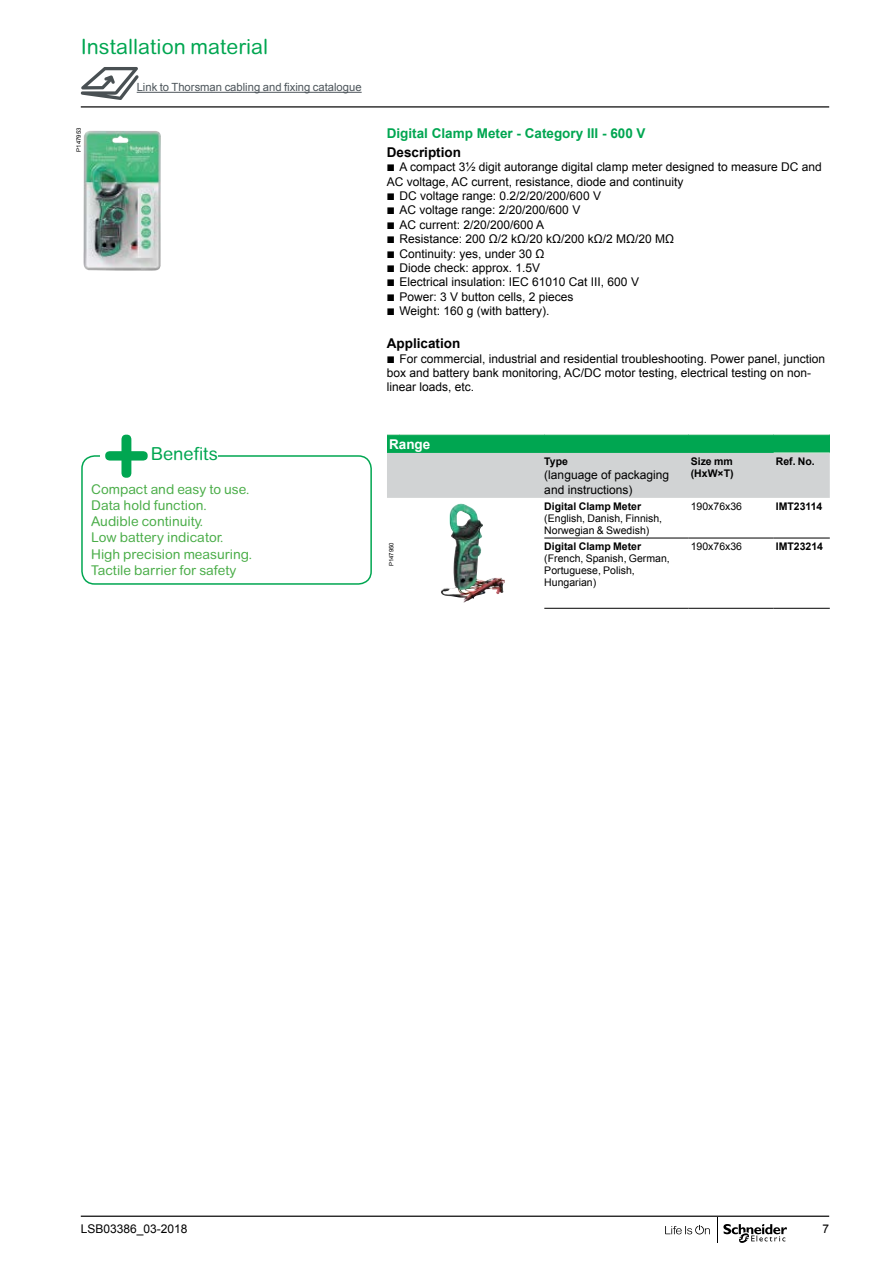
<style>
.page{position:relative;width:893px;height:1263px;background:#fff}
.page>*{position:absolute;margin:0;border:0;box-sizing:border-box;transform-origin:0 0}
.t1{font:21px "Arial Rounded MT Pro";color:#00a651}
.t2{font:18px "Arial Rounded MT Pro";color:#00a651}
.t3{font:13.5px/16.2px "Arial Rounded MT Pro";color:#4aad48}
.t4{font:700 13.5px "Arial";color:#00a651}
.t5{font:700 13.5px "Arial";color:#000}
.t6{font:700 13.5px "Arial";color:#fff}
.t7{font:12px/14.4px "Arial";color:#000}
.t8{font:11.25px "Arial";color:#4d555b}
.t9{font:10.5px/12px "Arial";color:#000}
.t10{font:700 10.5px/12px "Arial";color:#000}
.t11{font:6px "Arial";color:#000}
.s1{font-family:"Graph Schneider"}
</style>
<div class="page">
<hr style="left:81px;top:1215px;width:748px;height:2px;background:#000">
<hr style="left:81px;top:106px;width:748px;height:1px;background:#000">
<svg style="left:81px;top:67px;width:58px;height:33px"></svg>
<hr style="left:137px;top:92px;width:225px;height:1px;background:#4d555b">
<svg style="left:665px;top:1225px;width:45px;height:9px"></svg>
<svg style="left:717px;top:1217px;width:70px;height:26px"></svg>
<div style="left:387px;top:435px;width:443px;height:18px;background:#00a651"></div>
<div style="left:387px;top:453px;width:443px;height:45px;background:#d1d3d4"></div>
<svg style="left:387px;top:434px;width:13px;height:1px"></svg>
<hr style="left:400px;top:434px;width:144px;height:1px;background:#cce7d3">
<hr style="left:544px;top:434px;width:145px;height:1px;background:#cce7d3">
<hr style="left:689px;top:434px;width:85px;height:1px;background:#cce7d3">
<hr style="left:774px;top:434px;width:56px;height:1px;background:#cce7d3">
<hr style="left:774px;top:453px;width:56px;height:1px;background:#cce7d3">
<hr style="left:544px;top:538px;width:145px;height:1px;background:#000">
<hr style="left:689px;top:538px;width:85px;height:1px;background:#000">
<hr style="left:774px;top:538px;width:56px;height:1px;background:#000">
<hr style="left:544px;top:608px;width:145px;height:1px;background:#000">
<hr style="left:689px;top:608px;width:85px;height:1px;background:#000">
<hr style="left:774px;top:608px;width:56px;height:1px;background:#000">
<svg style="left:451px;top:504px;width:9px;height:6px"></svg>
<div style="left:81px;top:455px;width:291px;height:130px;border:2px solid #00a651;border-radius:13px"></div>
<div style="left:101px;top:434px;width:49px;height:45px;background:#fff"></div>
<svg style="left:105px;top:435px;width:43px;height:43px"></svg>
<div style="left:150px;top:447px;width:68px;height:16px;background:#fff"></div>
<img style="left:83px;top:130px;width:78px;height:141px">
<h1 class="t1" style="left:81px;top:34px;width:189px">Installation material</h1>
<p class="t8" style="left:137px;top:80px;width:226px">Link to Thorsman cabling and fixing catalogue</p>
<p class="t11" style="left:75px;top:152px;width:26px;rotate:-90deg">P147953</p>
<h2 class="t2" style="left:151px;top:443px;width:69px">Benefits</h2>
<p class="t3" style="left:91px;top:481px;width:162px">Compact and easy to use.<br>Data hold function.<br>Audible continuity.<br>Low battery indicator.<br>High precision measuring.<br>Tactile barrier for safety</p>
<p class="t4" style="left:387px;top:124px;width:260px">Digital Clamp Meter - Category III - 600 V</p>
<p class="t5" style="left:387px;top:143px;width:76px">Description</p>
<p class="t7" style="left:387px;top:160px;width:436px"><span class="s1">b</span> A compact 3½ digit autorange digital clamp meter designed to measure DC and AC voltage, AC current, resistance, diode and continuity<br><span class="s1">b</span> DC voltage range: 0.2/2/20/200/600 V<br><span class="s1">b</span> AC voltage range: 2/20/200/600 V<br><span class="s1">b</span> AC current: 2/20/200/600 A<br><span class="s1">b</span> Resistance: 200 Ω/2 kΩ/20 kΩ/200 kΩ/2 MΩ/20 MΩ<br><span class="s1">b</span> Continuity: yes, under 30 Ω<br><span class="s1">b</span> Diode check: approx. 1.5V<br><span class="s1">b</span> Electrical insulation: IEC 61010 Cat III, 600 V<br><span class="s1">b</span> Power: 3 V button cells, 2 pieces<br><span class="s1">b</span> Weight: 160 g (with battery).</p>
<p class="t5" style="left:387px;top:334px;width:75px">Application</p>
<p class="t7" style="left:387px;top:351px;width:440px"><span class="s1">b</span> For commercial, industrial and residential troubleshooting. Power panel, junction box and battery bank monitoring, AC/DC motor testing, electrical testing on non&shy;linear loads, etc.</p>
<p class="t6" style="left:389px;top:435px;width:43px">Range</p>
<p class="t10" style="left:544px;top:455px;width:25px">Type</p>
<p class="t7" style="left:544px;top:468px;width:126px">(language of packaging and instructions)</p>
<p class="t10" style="left:544px;top:500px;width:98px">Digital Clamp Meter</p>
<p class="t9" style="left:544px;top:512px;width:119px">(English, Danish, Finnish,<br>Norwegian &amp; Swedish)</p>
<p class="t11" style="left:387px;top:566px;width:26px;rotate:-90deg">P147950</p>
<p class="t10" style="left:544px;top:540px;width:98px">Digital Clamp Meter</p>
<p class="t9" style="left:544px;top:552px;width:127px">(French, Spanish, German,<br>Portuguese, Polish,<br>Hungarian)</p>
<p class="t10" style="left:691px;top:455px;width:44px">Size mm (HxW×T)</p>
<p class="t10" style="left:776px;top:455px;width:41px">Ref. No.</p>
<p class="t9" style="left:691px;top:500px;width:53px">190x76x36</p>
<p class="t10" style="left:776px;top:500px;width:48px">IMT23114</p>
<p class="t9" style="left:691px;top:540px;width:53px">190x76x36</p>
<p class="t10" style="left:776px;top:540px;width:49px">IMT23214</p>
<p class="t7" style="left:81px;top:1221px;width:108px">LSB03386_03-2018</p>
<p class="t7" style="left:822px;top:1222px;width:8px">7</p>
</div>
